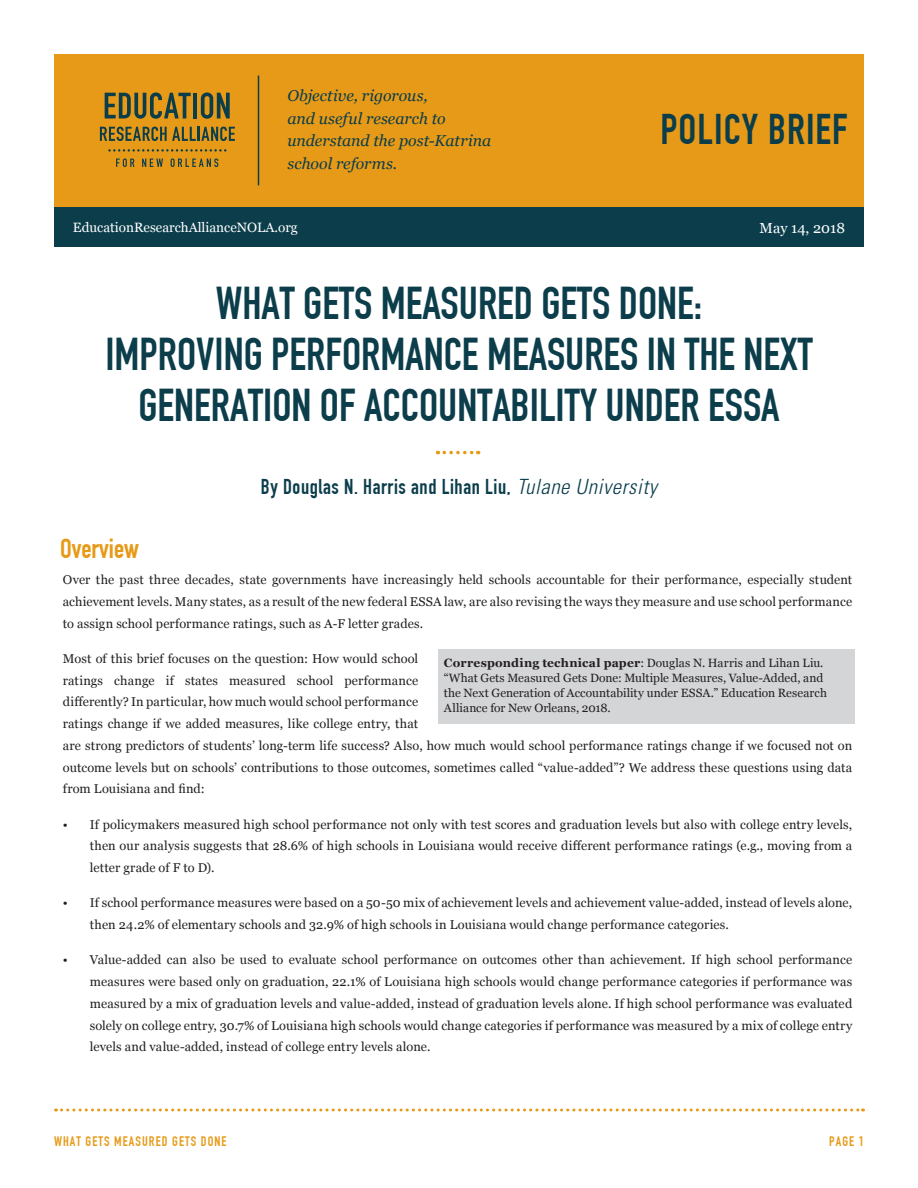
<style>
.page{position:relative;width:918px;height:1188px;background:#fff}
.page>*{position:absolute;margin:0;border:0;box-sizing:border-box;transform-origin:0 0}
.Brief_Title{font:45px/51px "DIN Engschrift";color:#0b3d4b;text-align:center}
.t1{font:42px "DIN Engschrift";letter-spacing:.025em;color:#0b3d4b}
.t2{font:27px "DIN Engschrift";color:#e79a17}
.Authors_Name__Title{font:21px "DIN Engschrift";letter-spacing:.03em;color:#0b3d4b}
.t3{font:italic 15.75px "Georgia";color:#0b3d4b}
.Masthead_URL___Date{font:14.55px "Georgia";color:#fff}
.Masthead_URL___Date-2{font:13.5px "Georgia";color:#fff}
.t4{font:13.5px "DIN Engschrift";letter-spacing:.08em;color:#e79a17}
.Body{font:12.75px/21.8px "Georgia";letter-spacing:.01em;color:#231f20;text-align:justify}
.Box_Body{font:12px/15px "Georgia";letter-spacing:.005em;color:#231f20}
.s1{font-family:"Univers LT Std";font-weight:300;font-style:italic;font-stretch:condensed}
.s2{font-weight:700}
</style>
<div class="page">
<svg style="left:56px;top:1108px;width:807px;height:4px"></svg>
<svg style="left:444px;top:451px;width:35px;height:3px"></svg>
<div style="left:54px;top:54px;width:810px;height:153px;background:#e79a17"></div>
<svg style="left:105px;top:92px;width:86px;height:27px"></svg>
<hr style="left:194px;top:93px;width:3px;height:25px;background:#0b3d4b">
<svg style="left:201px;top:92px;width:29px;height:27px"></svg>
<svg style="left:100px;top:127px;width:135px;height:14px"></svg>
<svg style="left:116px;top:158px;width:19px;height:9px"></svg>
<svg style="left:142px;top:159px;width:21px;height:8px"></svg>
<svg style="left:171px;top:158px;width:47px;height:9px"></svg>
<svg style="left:108px;top:149px;width:118px;height:3px"></svg>
<div style="left:54px;top:207px;width:810px;height:40px;background:#0b3d4b"></div>
<hr style="left:258px;top:76px;width:1px;height:109px;background:#0b3d4b">
<div style="left:439px;top:649px;width:416px;height:74px;background:#d4d5d7"></div>
<p class="t3" style="left:287px;top:84px;width:142px">Objective, rigorous,</p>
<p class="t3" style="left:287px;top:107px;width:160px">and useful research to</p>
<p class="t3" style="left:287px;top:129px;width:205px">understand the post-Katrina</p>
<p class="t3" style="left:287px;top:152px;width:111px">school reforms.</p>
<p class="t1" style="left:660px;top:105px;width:189px">POLICY BRIEF</p>
<p class="Masthead_URL___Date-2" style="left:73px;top:218px;width:226px">EducationResearchAllianceNOLA.org</p>
<p class="Masthead_URL___Date" style="left:760px;top:217px;width:87px">May 14, 2018</p>
<p class="Brief_Title" style="left:105px;top:278px;width:709px">WHAT GETS MEASURED GETS DONE:<br>IMPROVING PERFORMANCE MEASURES IN THE NEXT<br>GENERATION OF ACCOUNTABILITY UNDER ESSA</p>
<p class="t2" style="left:60px;top:533px;width:80px">Overview</p>
<p class="Authors_Name__Title" style="left:261px;top:474px;width:398px">By Douglas N. Harris and Lihan Liu, <span class="s1">Tulane University</span></p>
<p class="Body" style="left:63px;top:568px;width:791px">Over the past three decades, state governments have increasingly held schools accountable for their performance, especially student achievement levels. Many states, as a result of the new federal ESSA law, are also revising the ways they measure and use school performance to assign school performance ratings, such as A-F letter grades.</p>
<p class="Body" style="left:63px;top:647px;width:791px;text-align:left">Most of this brief focuses on the question: How would school<br>ratings change if states measured school performance<br>differently? In particular, how much would school performance<br>ratings change if we added measures, like college entry, that<br>are strong predictors of students’ long-term life success? Also, how much would school performance ratings change if we focused not on outcome levels but on schools’ contributions to those outcomes, sometimes called “value-added”? We address these questions using data from Louisiana and find:</p>
<p class="Body" style="left:90px;top:813px;width:764px;text-indent:-27px">• If policymakers measured high school performance not only with test scores and graduation levels but also with college entry levels, then our analysis suggests that 28.6% of high schools in Louisiana would receive different performance ratings (e.g., moving from a letter grade of F to D).</p>
<p class="Body" style="left:90px;top:892px;width:764px;text-indent:-27px">• If school performance measures were based on a 50-50 mix of achievement levels and achievement value-added, instead of levels alone, then 24.2% of elementary schools and 32.9% of high schools in Louisiana would change performance categories.</p>
<p class="Body" style="left:90px;top:949px;width:764px;text-indent:-27px">• Value-added can also be used to evaluate school performance on outcomes other than achievement. If high school performance measures were based only on graduation, 22.1% of Louisiana high schools would change performance categories if performance was measured by a mix of graduation levels and value-added, instead of graduation levels alone. If high school performance was evaluated solely on college entry, 30.7% of Louisiana high schools would change categories if performance was measured by a mix of college entry levels and value-added, instead of college entry levels alone.</p>
<p class="Box_Body" style="left:444px;top:655px;width:385px"><span class="s2">Corresponding technical paper</span>: Douglas N. Harris and Lihan Liu. “What Gets Measured Gets Done: Multiple Measures, Value-Added, and the Next Generation of Accountability under ESSA.” Education Research Alliance for New Orleans, 2018.</p>
<p class="t4" style="left:54px;top:1133px;width:174px">WHAT GETS MEASURED GETS DONE</p>
<p class="t4" style="left:829px;top:1133px;width:36px">PAGE 1</p>
</div>
